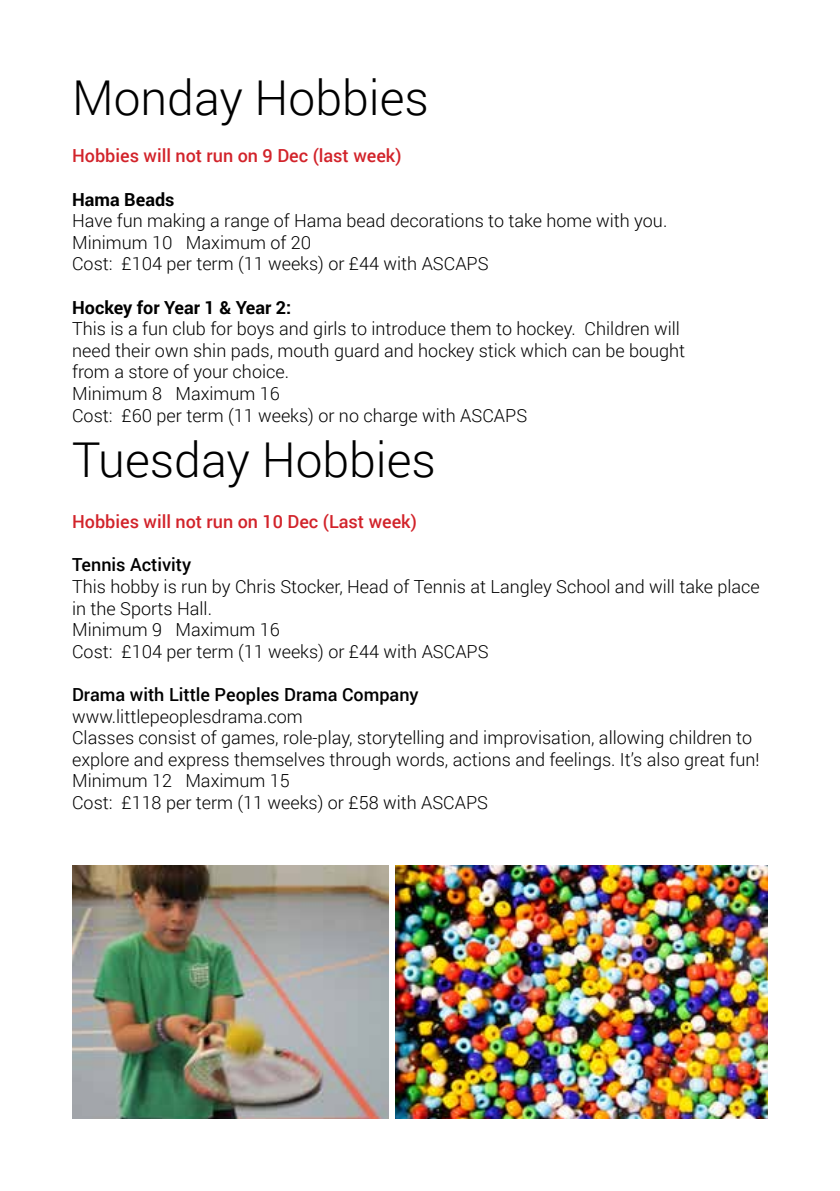
<style>
.page{position:relative;width:840px;height:1191px;background:#fff}
.page>*{position:absolute;margin:0;border:0;box-sizing:border-box;transform-origin:0 0}
.t1{font:300 48px "Roboto";color:#000}
.t2{font:300 18px/21.6px "Roboto";color:#000}
.t3{font:500 18px "Roboto";color:#d2232a}
.t4{font:500 18px "Roboto";color:#000}
.t5{font:700 18px "Roboto";color:#000}
</style>
<div class="page">
<img style="left:395px;top:865px;width:372px;height:254px">
<img style="left:72px;top:865px;width:316px;height:254px">
<h1 class="t1" style="left:72px;top:64px;width:358px">Monday Hobbies</h1>
<p class="t3" style="left:72px;top:143px;width:331px">Hobbies will not run on 9 Dec (last week)</p>
<p class="t5" style="left:72px;top:186px;width:104px">Hama Beads</p>
<p class="t2" style="left:72px;top:209px;width:596px">Have fun making a range of Hama bead decorations to take home with you.<br>Minimum 10 Maximum of 20<br>Cost: £104 per term (11 weeks) or £44 with ASCAPS</p>
<p class="t5" style="left:72px;top:294px;width:221px">Hockey for Year 1 &amp; Year 2:</p>
<p class="t2" style="left:72px;top:317px;width:614px">This is a fun club for boys and girls to introduce them to hockey. Children will need their own shin pads, mouth guard and hockey stick which can be bought from a store of your choice.<br>Minimum 8 Maximum 16<br>Cost: £60 per term (11 weeks) or no charge with ASCAPS</p>
<h1 class="t1" style="left:72px;top:426px;width:365px">Tuesday Hobbies</h1>
<p class="t3" style="left:72px;top:509px;width:346px">Hobbies will not run on 10 Dec (Last week)</p>
<p class="t4" style="left:72px;top:552px;width:121px">Tennis Activity</p>
<p class="t2" style="left:72px;top:575px;width:689px">This hobby is run by Chris Stocker, Head of Tennis at Langley School and will take place in the Sports Hall.<br>Minimum 9 Maximum 16<br>Cost: £104 per term (11 weeks) or £44 with ASCAPS</p>
<p class="t4" style="left:72px;top:682px;width:348px">Drama with Little Peoples Drama Company</p>
<p class="t2" style="left:72px;top:705px;width:688px">www.littlepeoplesdrama.com<br>Classes consist of games, role-play, storytelling and improvisation, allowing children to explore and express themselves through words, actions and feelings. It’s also great fun!<br>Minimum 12 Maximum 15<br>Cost: £118 per term (11 weeks) or £58 with ASCAPS</p>
</div>
